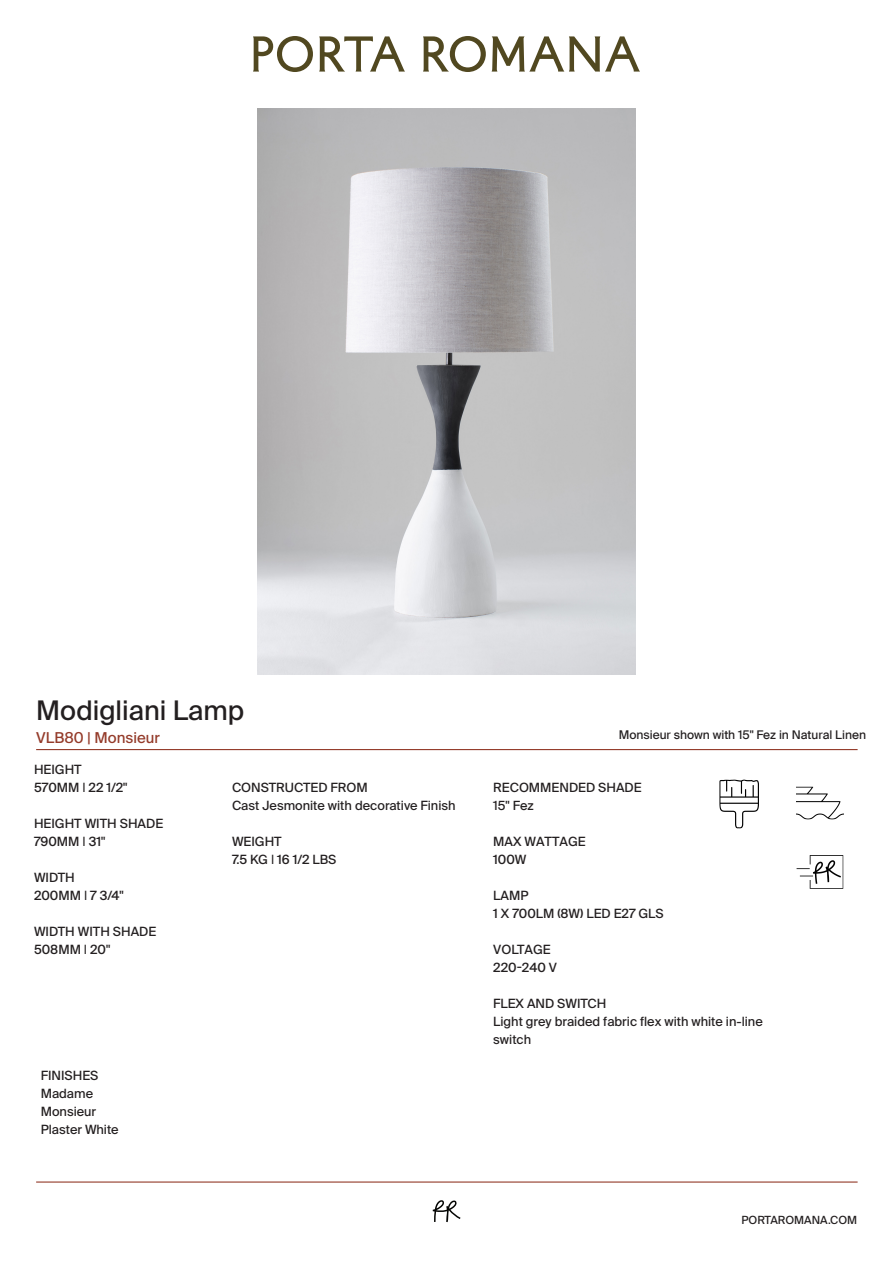
<style>
.page{position:relative;width:893px;height:1263px;background:#fff}
.page>*{position:absolute;margin:0;border:0;box-sizing:border-box;transform-origin:0 0}
.t1{font:27px "Suisse Intl";color:#231f20}
.t2{font:15px "Suisse Intl";color:#943b2a}
.t3{font:12.75px/18px "Suisse Intl";color:#231f20}
.t4{font:12px "Suisse Intl";color:#231f20}
.t5{font:11.25px "Suisse Intl";color:#231f20}
</style>
<div class="page">
<hr style="left:36px;top:749px;width:822px;height:1px;background:#943b2a">
<img style="left:258px;top:108px;width:377px;height:566px">
<svg style="left:253px;top:36px;width:60px;height:36px"></svg>
<svg style="left:319px;top:36px;width:86px;height:36px"></svg>
<svg style="left:423px;top:36px;width:63px;height:36px"></svg>
<svg style="left:492px;top:36px;width:148px;height:36px"></svg>
<svg style="left:433px;top:1200px;width:27px;height:22px"></svg>
<hr style="left:36px;top:1181px;width:822px;height:1px;background:#943b2a">
<img style="left:719px;top:779px;width:40px;height:50px">
<img style="left:796px;top:786px;width:48px;height:103px">
<h1 class="t1" style="left:36px;top:695px;width:209px">Modigliani Lamp</h1>
<p class="t2" style="left:36px;top:729px;width:125px">VLB80 | Monsieur</p>
<p class="t4" style="left:619px;top:727px;width:249px">Monsieur shown with 15" Fez in Natural Linen</p>
<p class="t3" style="left:34px;top:761px;width:95px">HEIGHT<br>570MM | 22 1/2"</p>
<p class="t3" style="left:34px;top:815px;width:131px">HEIGHT WITH SHADE<br>790MM | 31"</p>
<p class="t3" style="left:34px;top:869px;width:91px">WIDTH<br>200MM | 7 3/4"</p>
<p class="t3" style="left:34px;top:923px;width:124px">WIDTH WITH SHADE<br>508MM | 20"</p>
<p class="t3" style="left:41px;top:1067px;width:79px">FINISHES<br>Madame<br>Monsieur<br>Plaster White</p>
<p class="t3" style="left:232px;top:779px;width:225px">CONSTRUCTED FROM<br>Cast Jesmonite with decorative Finish</p>
<p class="t3" style="left:232px;top:833px;width:106px">WEIGHT<br>7.5 KG | 16 1/2 LBS</p>
<p class="t3" style="left:493px;top:779px;width:150px">RECOMMENDED SHADE<br>15" Fez</p>
<p class="t3" style="left:493px;top:833px;width:94px">MAX WATTAGE<br>100W</p>
<p class="t3" style="left:493px;top:887px;width:172px">LAMP<br>1 X 700LM (8W) LED E27 GLS</p>
<p class="t3" style="left:493px;top:941px;width:65px">VOLTAGE<br>220-240 V</p>
<p class="t3" style="left:493px;top:995px;width:271px">FLEX AND SWITCH<br>Light grey braided fabric flex with white in-line switch</p>
<p class="t5" style="left:741px;top:1213px;width:117px">PORTAROMANA.COM</p>
</div>
